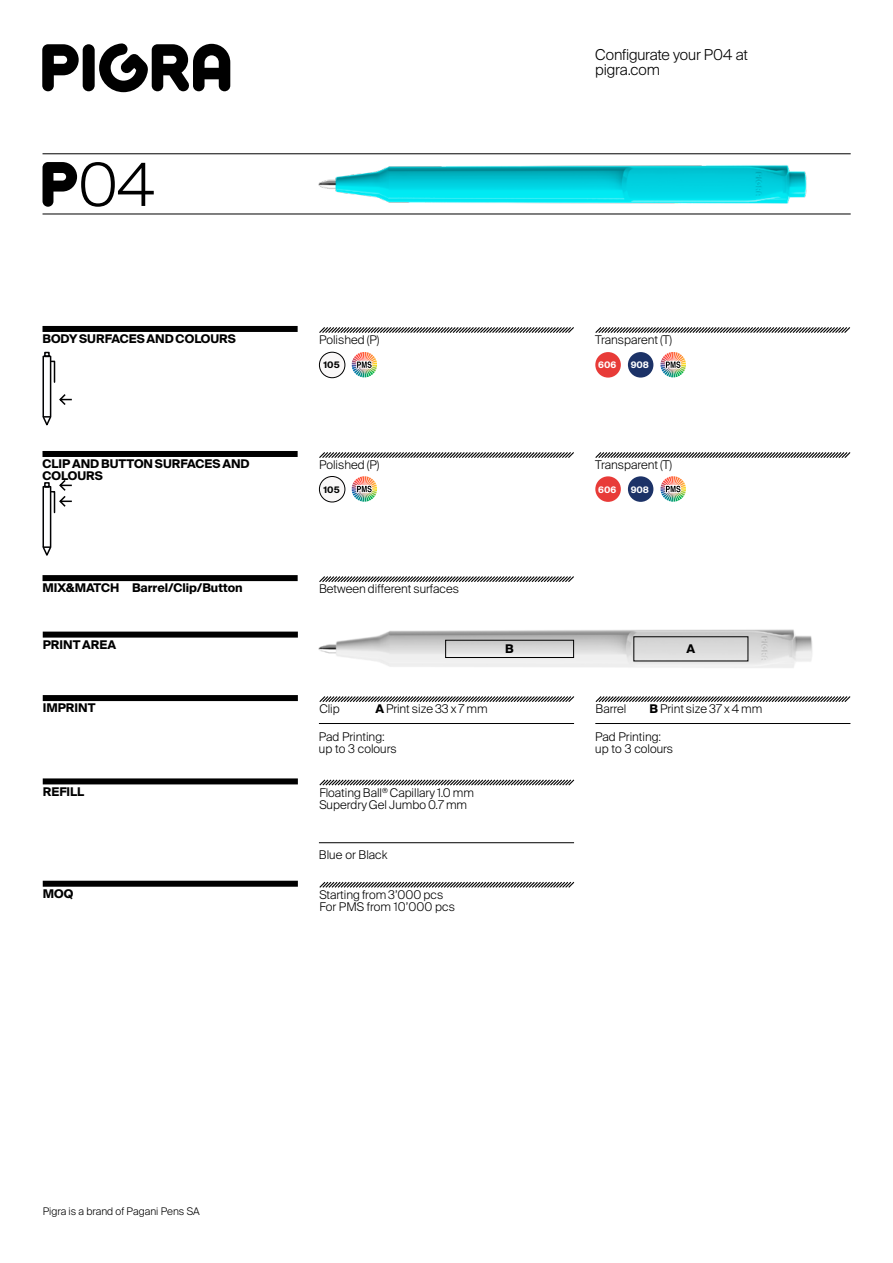
<style>
.page{position:relative;width:893px;height:1263px;background:#fff}
.page>*{position:absolute;margin:0;border:0;box-sizing:border-box;transform-origin:0 0}
.t1{font:300 64.95px "Suisse BP Intl";color:#000}
.t2{font:300 15px/15px "Suisse Intl";letter-spacing:-.01em;color:#000}
.t3{font:300 12px/12px "Suisse Intl";color:#000}
.t4{font:700 12px/12px "Suisse Intl";color:#000}
.t5{font:300 10.5px "Suisse Intl";letter-spacing:.005em;color:#000}
.t6{font:700 9px "Suisse Intl";color:#fff}
.t7{font:700 9px "Suisse Intl";color:#000}
.s1{font-weight:700}
</style>
<div class="page">
<img style="left:318px;top:629px;width:494px;height:39px">
<div style="left:83px;top:44px;width:12px;height:47px;background:#000;border-radius:6px"></div>
<svg style="left:42px;top:44px;width:37px;height:47px"></svg>
<svg style="left:99px;top:43px;width:131px;height:49px"></svg>
<div style="left:43px;top:326px;width:255px;height:6px;background:#000"></div>
<svg style="left:319px;top:327px;width:255px;height:6px;background:#8c8c8c"></svg>
<svg style="left:42px;top:351px;width:30px;height:75px"></svg>
<div style="left:43px;top:451px;width:255px;height:6px;background:#000"></div>
<svg style="left:319px;top:452px;width:255px;height:6px;background:#8c8c8c"></svg>
<svg style="left:595px;top:452px;width:256px;height:6px;background:#8b8b8b"></svg>
<svg style="left:595px;top:327px;width:256px;height:6px;background:#8d8d8d"></svg>
<div style="left:319px;top:352px;width:26px;height:26px;background:#f9f7f7;border-radius:50%"></div>
<div style="left:319px;top:352px;width:26px;height:26px;border:1px solid #000;border-radius:50%"></div>
<img style="left:352px;top:352px;width:25px;height:25px">
<svg style="left:357px;top:361px;width:15px;height:7px"></svg>
<svg style="left:42px;top:480px;width:30px;height:76px"></svg>
<div style="left:43px;top:575px;width:255px;height:6px;background:#000"></div>
<svg style="left:319px;top:576px;width:255px;height:6px;background:#8d8d8d"></svg>
<hr style="left:319px;top:723px;width:255px;height:1px;background:#000">
<div style="left:43px;top:695px;width:255px;height:6px;background:#000"></div>
<div style="left:43px;top:632px;width:255px;height:6px;background:#000"></div>
<svg style="left:319px;top:696px;width:256px;height:6px;background:#8d8d8d"></svg>
<svg style="left:595px;top:696px;width:256px;height:6px;background:#8d8d8d"></svg>
<hr style="left:595px;top:723px;width:255px;height:1px;background:#000">
<hr style="left:319px;top:842px;width:255px;height:1px;background:#000">
<div style="left:43px;top:778px;width:255px;height:6px;background:#000"></div>
<svg style="left:319px;top:779px;width:256px;height:7px"></svg>
<div style="left:43px;top:881px;width:255px;height:6px;background:#000"></div>
<svg style="left:319px;top:881px;width:256px;height:7px"></svg>
<div style="left:595px;top:352px;width:26px;height:26px;background:#e83b38;border-radius:50%"></div>
<div style="left:628px;top:352px;width:25px;height:26px;background:#1c3267;border-radius:50%"></div>
<img style="left:660px;top:352px;width:26px;height:25px">
<svg style="left:666px;top:361px;width:14px;height:7px"></svg>
<hr style="left:43px;top:154px;width:808px;height:1px;background:#000">
<hr style="left:43px;top:214px;width:808px;height:1px;background:#000">
<svg style="left:43px;top:162px;width:34px;height:45px"></svg>
<img style="left:312px;top:154px;width:529px;height:60px">
<div style="left:445px;top:640px;width:129px;height:18px;border:1px solid #000"></div>
<div style="left:319px;top:476px;width:26px;height:26px;background:#f9f7f7;border-radius:50%"></div>
<div style="left:319px;top:476px;width:26px;height:26px;border:1px solid #000;border-radius:50%"></div>
<img style="left:352px;top:476px;width:25px;height:26px">
<svg style="left:357px;top:486px;width:15px;height:6px"></svg>
<div style="left:595px;top:476px;width:26px;height:26px;background:#e83b38;border-radius:50%"></div>
<div style="left:628px;top:476px;width:25px;height:26px;background:#1c3267;border-radius:50%"></div>
<img style="left:660px;top:476px;width:26px;height:26px">
<svg style="left:666px;top:486px;width:14px;height:6px"></svg>
<h1 class="t1" style="left:78px;top:146px;width:78px">04</h1>
<p class="t4" style="left:43px;top:333px;width:195px">BODY SURFACES AND COLOURS</p>
<p class="t3" style="left:319px;top:334px;width:62px">Polished (P)</p>
<p class="t7" style="left:323px;top:360px;width:18px">105</p>
<p class="t2" style="left:595px;top:47px;width:154px">Configurate your P04 at pigra.com</p>
<p class="t3" style="left:595px;top:334px;width:78px">Transparent (T)</p>
<p class="t6" style="left:598px;top:360px;width:20px">606</p>
<p class="t6" style="left:631px;top:360px;width:20px">908</p>
<p class="t4" style="left:43px;top:458px;width:209px">CLIP AND BUTTON SURFACES AND<br>COLOURS</p>
<p class="t3" style="left:319px;top:459px;width:62px">Polished (P)</p>
<p class="t3" style="left:595px;top:459px;width:78px">Transparent (T)</p>
<p class="t7" style="left:323px;top:484px;width:18px">105</p>
<p class="t6" style="left:598px;top:484px;width:20px">606</p>
<p class="t6" style="left:631px;top:484px;width:20px">908</p>
<p class="t4" style="left:43px;top:582px;width:202px">MIX&amp;MATCH Barrel/Clip/Button</p>
<p class="t3" style="left:319px;top:583px;width:141px">Between different surfaces</p>
<p class="t4" style="left:43px;top:639px;width:75px">PRINT AREA</p>
<p class="t4" style="left:505px;top:643px;width:10px">B</p>
<p class="t4" style="left:687px;top:643px;width:10px">A</p>
<p class="t4" style="left:43px;top:702px;width:54px">IMPRINT</p>
<p class="t3" style="left:319px;top:703px;width:22px">Clip</p>
<p class="t3" style="left:375px;top:703px;width:114px"><span class="s1">A</span> Print size 33 x 7 mm</p>
<p class="t3" style="left:595px;top:703px;width:32px">Barrel</p>
<p class="t3" style="left:649px;top:703px;width:114px"><span class="s1">B</span> Print size 37 x 4 mm</p>
<p class="t3" style="left:319px;top:730px;width:79px">Pad Printing: up to 3 colours</p>
<p class="t3" style="left:595px;top:730px;width:79px">Pad Printing: up to 3 colours</p>
<p class="t4" style="left:43px;top:785px;width:43px">REFILL</p>
<p class="t3" style="left:319px;top:787px;width:156px">Floating Ball<sup>®</sup> Capillary 1.0 mm<br>Superdry Gel Jumbo 0.7 mm</p>
<p class="t3" style="left:319px;top:849px;width:70px">Blue or Black</p>
<p class="t4" style="left:43px;top:888px;width:32px">MOQ</p>
<p class="t3" style="left:319px;top:889px;width:137px">Starting from 3’000 pcs<br>For PMS from 10’000 pcs</p>
<p class="t5" style="left:43px;top:1205px;width:159px">Pigra is a brand of Pagani Pens SA</p>
</div>
